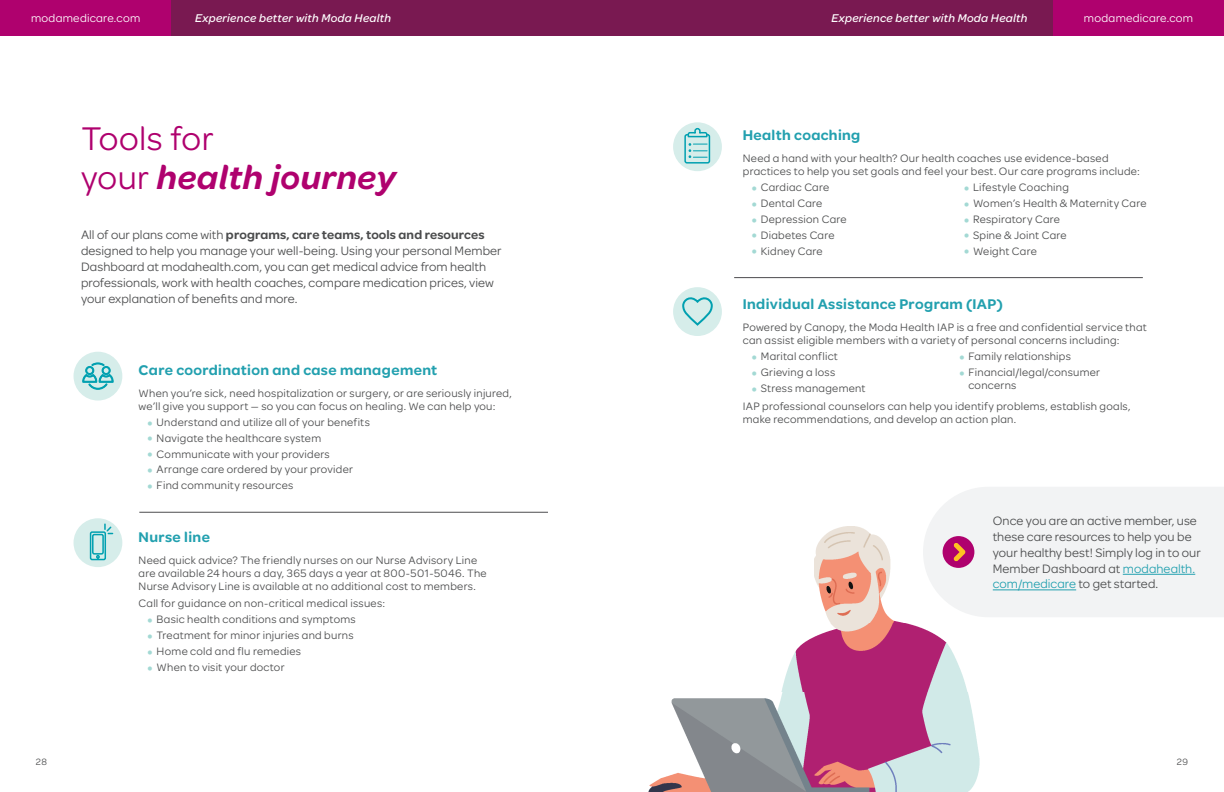
<style>
.page{position:relative;width:1224px;height:792px;background:#fff}
.page>*{position:absolute;margin:0;border:0;box-sizing:border-box;transform-origin:0 0}
.t1{font:italic 600 35px/38px "Omnes Moda";letter-spacing:.015em;color:#af016e}
.t2{font:600 15px "Omnes Moda";letter-spacing:.025em;color:#22a0af}
.t3{font:13px/16px "Omnes Moda";letter-spacing:.005em;color:#4b4c4d}
.t4{font:italic 500 12px "Omnes Moda";letter-spacing:.025em;color:#fff}
.t5{font:12px "Omnes Moda";letter-spacing:.02em;color:#fff}
.t6{font:11.5px/13px "Omnes Moda";letter-spacing:.02em;color:#4b4c4d}
.t7{font:9.8px "Omnes Moda";color:#4b4c4d}
.s1{font-weight:400;font-style:normal}
.s2{font-weight:600}
.s3{font-weight:700;font-size:14px;color:#a3d9d4}
.s4{color:#22a0af}
</style>
<div class="page">
<div style="left:673px;top:287px;width:49px;height:49px;background:#d6edea;border-radius:50%"></div>
<div style="left:673px;top:122px;width:49px;height:49px;background:#d6edea;border-radius:50%"></div>
<div style="left:74px;top:352px;width:48px;height:49px;background:#d6edea;border-radius:50%"></div>
<svg style="left:82px;top:363px;width:31px;height:38px"></svg>
<div style="left:1053px;top:0;width:171px;height:36px;background:#af016e"></div>
<div style="left:0;top:0;width:171px;height:36px;background:#af016e"></div>
<div style="left:171px;top:0;width:450px;height:36px;background:#791951"></div>
<div style="left:605px;top:0;width:448px;height:36px;background:#791951"></div>
<hr style="left:139px;top:512px;width:409px;height:1px;background:#4d4c4f">
<hr style="left:734px;top:277px;width:409px;height:1px;background:#4d4c4f">
<img style="left:648px;top:691px;width:332px;height:101px">
<img style="left:782px;top:623px;width:185px;height:68px">
<img style="left:814px;top:526px;width:90px;height:97px">
<div style="left:923px;top:487px;width:301px;height:130px;background:#f2f3f4"></div>
<hr style="left:1123px;top:574px;width:72px;height:1px;background:#22a0af">
<hr style="left:993px;top:590px;width:83px;height:1px;background:#22a0af">
<div style="left:943px;top:536px;width:31px;height:32px;background:#af016e;border-radius:50%"></div>
<svg style="left:954px;top:543px;width:12px;height:18px"></svg>
<div style="left:74px;top:518px;width:48px;height:49px;background:#d6edea;border-radius:50%"></div>
<svg style="left:89px;top:523px;width:25px;height:38px"></svg>
<div style="left:684px;top:134px;width:26px;height:30px;border:2px solid #00a0b0;border-radius:2px"></div>
<svg style="left:687px;top:127px;width:21px;height:31px"></svg>
<svg style="left:682px;top:297px;width:31px;height:29px"></svg>
<p class="t4" style="left:195px;top:10px;width:198px">Experience better with Moda Health</p>
<p class="t4" style="left:831px;top:10px;width:198px">Experience better with Moda Health</p>
<p class="t5" style="left:31px;top:10px;width:111px">modamedicare.com</p>
<p class="t5" style="left:1084px;top:10px;width:111px">modamedicare.com</p>
<h1 class="t1" style="left:81px;top:118px;width:316px"><span class="s1">Tools for<br>your</span> health journey</h1>
<p class="t3" style="left:81px;top:226px;width:422px">All of our plans come with <span class="s2">programs, care teams, tools and resources </span>designed to help you manage your well-being. Using your personal Member Dashboard at modahealth.com, you can get medical advice from health professionals, work with health coaches, compare medication prices, view your explanation of benefits and more.</p>
<h2 class="t2" style="left:139px;top:359px;width:300px">Care coordination and case management</h2>
<p class="t6" style="left:139px;top:386px;width:375px">When you’re sick, need hospitalization or surgery, or are seriously injured, we’ll give you support — so you can focus on healing. We can help you:</p>
<p class="t6" style="left:148px;top:415px;width:224px"><span class="s3">•</span> Understand and utilize all of your benefits</p>
<p class="t6" style="left:148px;top:431px;width:175px"><span class="s3">•</span> Navigate the healthcare system</p>
<p class="t6" style="left:148px;top:447px;width:184px"><span class="s3">•</span> Communicate with your providers</p>
<p class="t6" style="left:148px;top:462px;width:207px"><span class="s3">•</span> Arrange care ordered by your provider</p>
<p class="t6" style="left:148px;top:478px;width:147px"><span class="s3">•</span> Find community resources</p>
<h2 class="t2" style="left:139px;top:526px;width:73px">Nurse line</h2>
<p class="t6" style="left:139px;top:553px;width:350px">Need quick advice? The friendly nurses on our Nurse Advisory Line are available 24 hours a day, 365 days a year at 800-501-5046. The<br>Nurse Advisory Line is available at no additional cost to members.</p>
<p class="t6" style="left:139px;top:596px;width:248px">Call for guidance on non-critical medical issues:</p>
<p class="t6" style="left:148px;top:612px;width:210px"><span class="s3">•</span> Basic health conditions and symptoms</p>
<p class="t6" style="left:148px;top:628px;width:207px"><span class="s3">•</span> Treatment for minor injuries and burns</p>
<p class="t6" style="left:148px;top:644px;width:155px"><span class="s3">•</span> Home cold and flu remedies</p>
<p class="t6" style="left:148px;top:660px;width:138px"><span class="s3">•</span> When to visit your doctor</p>
<h2 class="t2" style="left:743px;top:124px;width:119px">Health coaching</h2>
<p class="t6" style="left:743px;top:151px;width:399px">Need a hand with your health? Our health coaches use evidence-based practices to help you set goals and feel your best. Our care programs include:</p>
<p class="t6" style="left:752px;top:180px;width:79px"><span class="s3">•</span> Cardiac Care</p>
<p class="t6" style="left:752px;top:196px;width:72px"><span class="s3">•</span> Dental Care</p>
<p class="t6" style="left:752px;top:212px;width:96px"><span class="s3">•</span> Depression Care</p>
<p class="t6" style="left:752px;top:228px;width:84px"><span class="s3">•</span> Diabetes Care</p>
<p class="t6" style="left:752px;top:244px;width:72px"><span class="s3">•</span> Kidney Care</p>
<p class="t6" style="left:964px;top:180px;width:106px"><span class="s3">•</span> Lifestyle Coaching</p>
<p class="t6" style="left:964px;top:196px;width:184px"><span class="s3">•</span> Women’s Health &amp; Maternity Care</p>
<p class="t6" style="left:964px;top:212px;width:97px"><span class="s3">•</span> Respiratory Care</p>
<p class="t6" style="left:964px;top:228px;width:104px"><span class="s3">•</span> Spine &amp; Joint Care</p>
<p class="t6" style="left:964px;top:244px;width:74px"><span class="s3">•</span> Weight Care</p>
<h2 class="t2" style="left:743px;top:294px;width:261px">Individual Assistance Program (IAP)</h2>
<p class="t6" style="left:743px;top:320px;width:405px">Powered by Canopy, the Moda Health IAP is a free and confidential service that can assist eligible members with a variety of personal concerns including:</p>
<p class="t6" style="left:752px;top:349px;width:88px"><span class="s3">•</span> Marital conflict</p>
<p class="t6" style="left:752px;top:365px;width:85px"><span class="s3">•</span> Grieving a loss</p>
<p class="t6" style="left:752px;top:381px;width:115px"><span class="s3">•</span> Stress management</p>
<p class="t6" style="left:959px;top:349px;width:113px"><span class="s3">•</span> Family relationships</p>
<p class="t6" style="left:968px;top:365px;width:133px;text-indent:-9px"><span class="s3">•</span> Financial/legal/consumer concerns</p>
<p class="t6" style="left:743px;top:399px;width:389px">IAP professional counselors can help you identify problems, establish goals, make recommendations, and develop an action plan.</p>
<p class="t3" style="left:993px;top:512px;width:209px">Once you are an active member, use these care resources to help you be your healthy best! Simply log in to our Member Dashboard at <span class="s4">modahealth. com/medicare</span> to get started.</p>
<p class="t7" style="left:36px;top:755px;width:12px">28</p>
<p class="t7" style="left:1177px;top:755px;width:13px">29</p>
</div>
